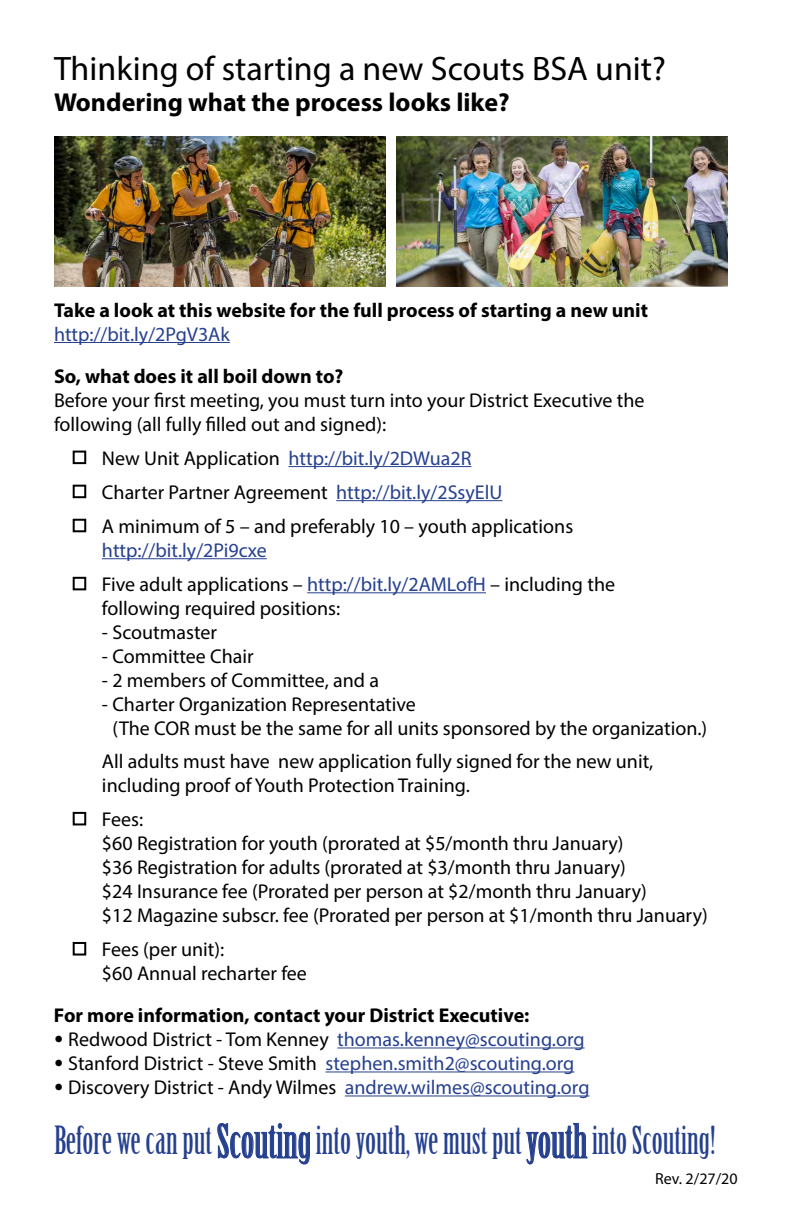
<style>
.page{position:relative;width:792px;height:1224px;background:#fff}
.page>*{position:absolute;margin:0;border:0;box-sizing:border-box;transform-origin:0 0}
.t1{font:38px "Birch Std";color:#25408f}
.t2{font:34px "Myriad Pro";color:#000}
.t3{font:700 26px "Myriad Pro";color:#000}
.t4{font:20px/24px "Myriad Pro";color:#000}
.t5{font:20px/34px "Myriad Pro";color:#25408f}
.t6{font:700 20px "Myriad Pro";color:#000}
.t7{font:16px "Myriad Pro";color:#000}
.s1{color:#25408f}
.s2{color:#000}
.s3{font-family:"Tw Cen";font-weight:800;font-stretch:condensed;color:#000}
.s4{font-family:"Tw Cen";font-weight:800;font-stretch:condensed}
.s5{font-size:46px}
</style>
<div class="page">
<hr style="left:54px;top:342px;width:176px;height:1px;background:#25408f">
<hr style="left:288px;top:466px;width:184px;height:1px;background:#25408f">
<hr style="left:336px;top:500px;width:166px;height:1px;background:#25408f">
<hr style="left:102px;top:558px;width:165px;height:1px;background:#25408f">
<hr style="left:307px;top:592px;width:179px;height:1px;background:#25408f">
<hr style="left:337px;top:1047px;width:248px;height:1px;background:#25408f">
<hr style="left:326px;top:1071px;width:248px;height:1px;background:#25408f">
<hr style="left:345px;top:1095px;width:245px;height:1px;background:#25408f">
<div style="left:73px;top:451px;width:13px;height:13px;border:2px solid #000"></div>
<div style="left:73px;top:485px;width:13px;height:13px;border:2px solid #000"></div>
<div style="left:73px;top:519px;width:13px;height:13px;border:2px solid #000"></div>
<div style="left:73px;top:577px;width:13px;height:13px;border:2px solid #000"></div>
<div style="left:73px;top:812px;width:13px;height:13px;border:2px solid #000"></div>
<div style="left:73px;top:942px;width:13px;height:14px;border:2px solid #000"></div>
<svg style="left:217px;top:1123px;width:93px;height:42px"></svg>
<svg style="left:526px;top:1123px;width:62px;height:42px"></svg>
<img style="left:54px;top:137px;width:331px;height:149px">
<img style="left:397px;top:137px;width:331px;height:149px">
<h2 class="t2" style="left:54px;top:47px;width:613px">Thinking of starting a new Scouts BSA unit?</h2>
<h3 class="t3" style="left:54px;top:85px;width:457px">Wondering what the process looks like?</h3>
<p class="t6" style="left:54px;top:297px;width:596px">Take a look at this website for the full process of starting a new unit</p>
<p class="t5" style="left:54px;top:316px;width:177px">http://bit.ly/2PgV3Ak</p>
<p class="t6" style="left:54px;top:363px;width:291px">So, what does it all boil down to?</p>
<p class="t4" style="left:54px;top:387px;width:592px">Before your first meeting, you must turn into your District Executive the following (all fully filled out and signed):</p>
<p class="t4" style="left:102px;top:441px;width:473px;line-height:34px">New Unit Application <span class="s1">http://bit.ly/2DWua2R<br></span>Charter Partner Agreement <span class="s1">http://bit.ly/2SsyElU<br></span>A minimum of 5 – and preferably 10 – youth applications</p>
<p class="t5" style="left:102px;top:533px;width:515px">http://bit.ly/2Pi9cxe<br><span class="s2">Five adult applications –</span> http://bit.ly/2AMLofH <span class="s2">– including the</span></p>
<p class="t4" style="left:102px;top:596px;width:240px">following required positions:</p>
<p class="t4" style="left:102px;top:620px;width:117px">- Scoutmaster</p>
<p class="t4" style="left:102px;top:644px;width:153px">- Committee Chair</p>
<p class="t4" style="left:102px;top:668px;width:279px">- 2 members of Committee, and a</p>
<p class="t4" style="left:112px;top:692px;width:596px;text-indent:-10px">- Charter Organization Representative<br>(The COR must be the same for all units sponsored by the organization.)</p>
<p class="t4" style="left:102px;top:749px;width:553px">All adults must have new application fully signed for the new unit, including proof of Youth Protection Training.</p>
<p class="t4" style="left:102px;top:807px;width:607px">Fees:<br>$60 Registration for youth (prorated at $5/month thru January)<br>$36 Registration for adults (prorated at $3/month thru January)<br>$24 Insurance fee (Prorated per person at $2/month thru January)<br>$12 Magazine subscr. fee (Prorated per person at $1/month thru January)</p>
<p class="t4" style="left:102px;top:937px;width:207px">Fees (per unit):<br>$60 Annual recharter fee</p>
<p class="t6" style="left:54px;top:1002px;width:477px">For more information, contact your District Executive:</p>
<p class="t5" style="left:54px;top:1022px;width:532px"><span class="s3">•</span> <span class="s2">Redwood District - Tom Kenney</span> thomas.kenney@scouting.org</p>
<p class="t4" style="left:54px;top:1051px;width:522px"><span class="s4">•</span> Stanford District - Steve Smith <span class="s1">stephen.smith2@scouting.org</span></p>
<p class="t4" style="left:54px;top:1075px;width:537px"><span class="s4">•</span> Discovery District - Andy Wilmes <span class="s1">andrew.wilmes@scouting.org</span></p>
<h1 class="t1" style="left:54px;top:1119px;width:663px">Before we can put <span class="s5">Scouting</span> into youth, we must put <span class="s5">youth</span> into Scouting!</h1>
<p class="t7" style="left:655px;top:1169px;width:84px">Rev. 2/27/20</p>
</div>
